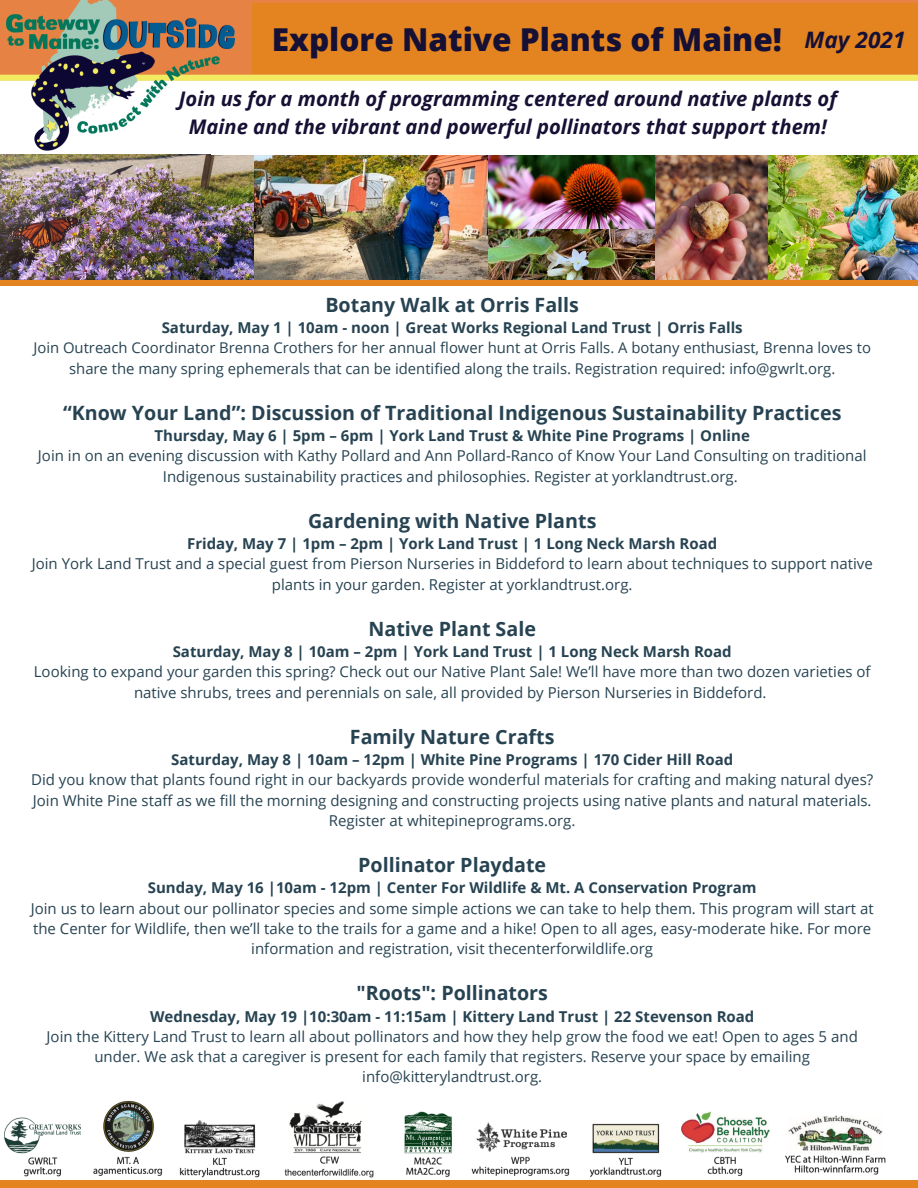
<style>
.page{position:relative;width:918px;height:1188px;background:#fff}
.page>*{position:absolute;margin:0;border:0;box-sizing:border-box;transform-origin:0 0}
.t1{font:800 31.65px "Open Sans";color:#161134}
.t2{font:italic 700 22.65px "Open Sans";color:#161134}
.t3{font:italic 700 20.1px/27.9px "Open Sans";color:#161134;text-align:center}
.t4{font:700 19.65px "Open Sans";color:#274352}
.t5{font:15px/20.2px "Open Sans";color:#274352;text-align:center}
.t6{font:700 15px "Open Sans";color:#274352}
.t7{font:14.85px/20.2px "Open Sans";color:#274352;text-align:center}
</style>
<div class="page">
<img style="left:0;top:0;width:918px;height:151px">
<div style="left:253px;top:3px;width:665px;height:71px;background:#e48421"></div>
<div style="left:0;top:1096px;width:918px;height:92px;background:#e48421"></div>
<img style="left:0;top:1096px;width:918px;height:83px">
<div style="left:0;top:176px;width:918px;height:110px;background:linear-gradient(to right,#e48421,#e48421)"></div>
<img style="left:768px;top:155px;width:150px;height:124px">
<img style="left:0;top:154px;width:488px;height:125px">
<img style="left:488px;top:155px;width:280px;height:124px">
<div style="left:211px;top:92px;width:707px;height:62px;background:#fff"></div>
<p class="t1" style="left:272px;top:17px;width:512px">Explore Native Plants of Maine!</p>
<p class="t3" style="left:179px;top:84px;width:659px">Join us for a month of programming centered around native plants of<br>Maine and the vibrant and powerful pollinators that support them!</p>
<p class="t2" style="left:805px;top:24px;width:102px">May 2021</p>
<p class="t4" style="left:325px;top:291px;width:255px">Botany Walk at Orris Falls</p>
<p class="t6" style="left:162px;top:317px;width:583px">Saturday, May 1 | 10am - noon | Great Works Regional Land Trust | Orris Falls</p>
<p class="t7" style="left:33px;top:338px;width:839px">Join Outreach Coordinator Brenna Crothers for her annual flower hunt at Orris Falls. A botany enthusiast, Brenna loves to share the many spring ephemerals that can be identified along the trails. Registration required: info@gwrlt.org.</p>
<p class="t4" style="left:63px;top:399px;width:780px">“Know Your Land”: Discussion of Traditional Indigenous Sustainability Practices</p>
<p class="t6" style="left:155px;top:425px;width:597px">Thursday, May 6 | 5pm – 6pm | York Land Trust &amp; White Pine Programs | Online</p>
<p class="t5" style="left:38px;top:446px;width:830px">Join in on an evening discussion with Kathy Pollard and Ann Pollard-Ranco of Know Your Land Consulting on traditional<br>Indigenous sustainability practices and philosophies. Register at yorklandtrust.org.</p>
<p class="t4" style="left:308px;top:507px;width:290px">Gardening with Native Plants</p>
<p class="t6" style="left:187px;top:533px;width:532px">Friday, May 7 | 1pm – 2pm | York Land Trust | 1 Long Neck Marsh Road</p>
<p class="t5" style="left:32px;top:554px;width:843px">Join York Land Trust and a special guest from Pierson Nurseries in Biddeford to learn about techniques to support native plants in your garden. Register at yorklandtrust.org.</p>
<p class="t4" style="left:369px;top:615px;width:169px">Native Plant Sale</p>
<p class="t6" style="left:173px;top:641px;width:561px">Saturday, May 8 | 10am – 2pm | York Land Trust | 1 Long Neck Marsh Road</p>
<p class="t5" style="left:34px;top:662px;width:838px">Looking to expand your garden this spring? Check out our Native Plant Sale! We’ll have more than two dozen varieties of native shrubs, trees and perennials on sale, all provided by Pierson Nurseries in Biddeford.</p>
<p class="t4" style="left:350px;top:723px;width:206px">Family Nature Crafts</p>
<p class="t6" style="left:171px;top:749px;width:564px">Saturday, May 8 | 10am – 12pm | White Pine Programs | 170 Cider Hill Road</p>
<p class="t5" style="left:31px;top:770px;width:844px">Did you know that plants found right in our backyards provide wonderful materials for crafting and making natural dyes?<br>Join White Pine staff as we fill the morning designing and constructing projects using native plants and natural materials.<br>Register at whitepineprograms.org.</p>
<p class="t4" style="left:358px;top:851px;width:190px">Pollinator Playdate</p>
<p class="t6" style="left:148px;top:877px;width:610px">Sunday, May 16 |10am - 12pm | Center For Wildlife &amp; Mt. A Conservation Program</p>
<p class="t5" style="left:31px;top:898px;width:844px">Join us to learn about our pollinator species and some simple actions we can take to help them. This program will start at the Center for Wildlife, then we’ll take to the trails for a game and a hike! Open to all ages, easy-moderate hike. For more information and registration, visit thecenterforwildlife.org</p>
<p class="t4" style="left:357px;top:979px;width:193px">"Roots": Pollinators</p>
<p class="t6" style="left:150px;top:1006px;width:606px">Wednesday, May 19 |10:30am - 11:15am | Kittery Land Trust | 22 Stevenson Road</p>
<p class="t5" style="left:47px;top:1026px;width:813px">Join the Kittery Land Trust to learn all about pollinators and how they help grow the food we eat! Open to ages 5 and under. We ask that a caregiver is present for each family that registers. Reserve your space by emailing info@kitterylandtrust.org.</p>
</div>
